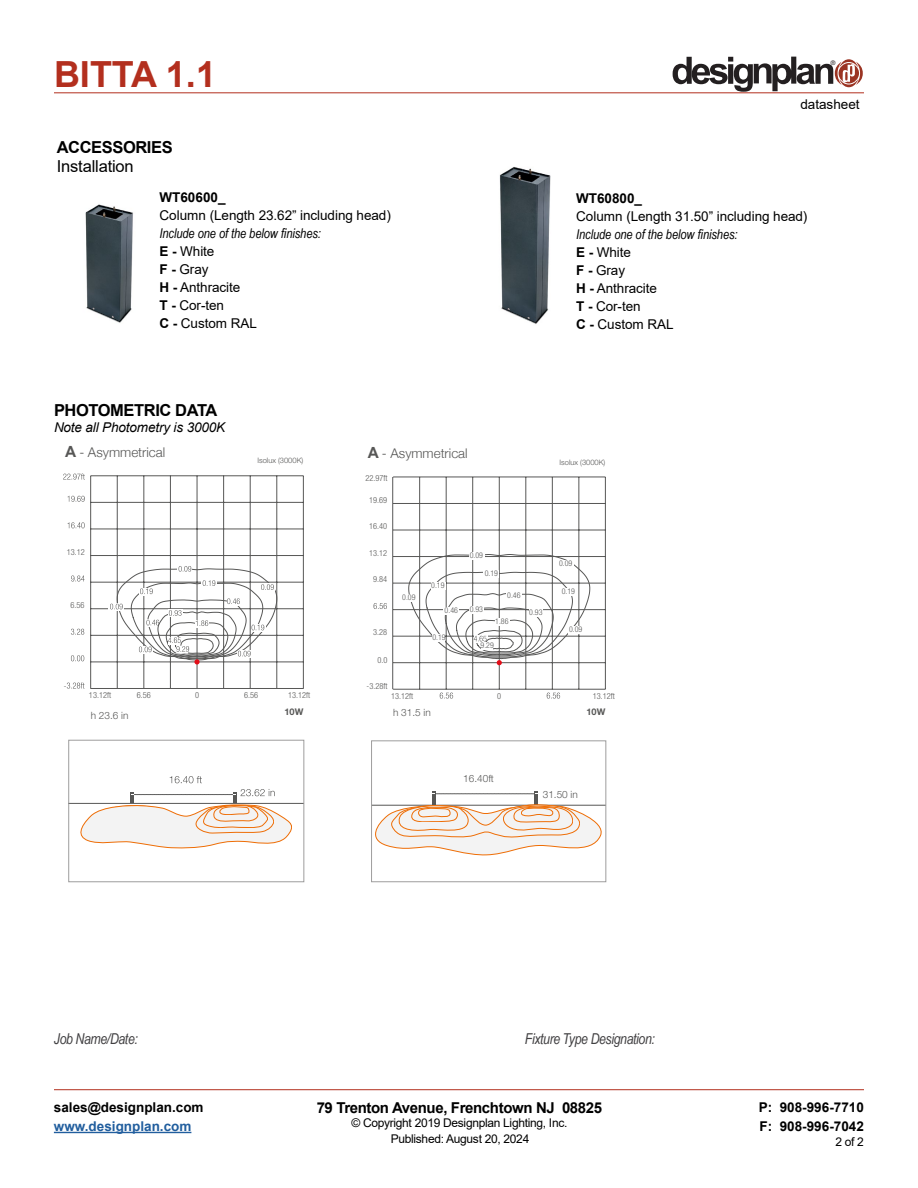
<style>
.page{position:relative;width:918px;height:1188px;background:#fff}
.page>*{position:absolute;margin:0;border:0;box-sizing:border-box;transform-origin:0 0}
.t1{font:700 36px "Arial";color:#b32f1e}
.t2{font:700 16.5px "Arial";letter-spacing:-.025em;color:#000}
.t3{font:16.5px "Arial";letter-spacing:-.01em;color:#000}
.t4{font:italic 15px "Arial Narrow";letter-spacing:-.025em;color:#414042}
.t5{font:700 15px "Arial";letter-spacing:-.025em;color:#000}
.t6{font:13.5px/18px "Arial";letter-spacing:-.005em;color:#000}
.t7{font:700 13.5px/19.5px "Arial";color:#000}
.t8{font:italic 13.5px "Arial Narrow";letter-spacing:-.005em;color:#000}
.t9{font:italic 13.5px "Arial";letter-spacing:-.01em;color:#000}
.t10{font:700 13.5px "Arial";color:#215e9e}
.t11{font:300 13.35px "Helvetica Neue";color:#575756}
.t12{font:12px "Arial";letter-spacing:-.025em;color:#000}
.t13{font:300 10.05px "Helvetica Neue LT Std";color:#575756}
.t14{font:700 9.15px "Helvetica Neue LT Std";color:#575756}
.t15{font:300 condensed 8.4px "Helvetica Neue LT Std";color:#575756}
.t16{font:300 condensed 7.95px "Helvetica Neue LT Std";color:#575756}
.t17{font:300 7.5px "Helvetica Neue LT Std";color:#575756}
.t18{font:6.3px "Helvetica";color:#231f20}
.s1{font-size:13.8px}
.s2{font-weight:700}
.s3{font-family:"Arial";font-weight:700;font-size:15.45px}
.s4{font-family:"Arial";font-weight:700;font-size:15.3px}
</style>
<div class="page">
<hr style="left:54px;top:93px;width:810px;height:1px;background:#b32f1e">
<hr style="left:54px;top:1089px;width:810px;height:1px;background:#b32f1e">
<hr style="left:54px;top:1132px;width:137px;height:1px;background:#215e9e">
<svg style="left:673px;top:57px;width:190px;height:35px"></svg>
<hr style="left:90px;top:476px;width:1px;height:212px;background:#575756">
<hr style="left:117px;top:476px;width:1px;height:212px;background:#575756">
<hr style="left:144px;top:476px;width:1px;height:212px;background:#575756">
<hr style="left:170px;top:476px;width:1px;height:212px;background:#575756">
<hr style="left:197px;top:476px;width:1px;height:212px;background:#575756">
<hr style="left:223px;top:476px;width:1px;height:212px;background:#575756">
<hr style="left:250px;top:476px;width:1px;height:212px;background:#575756">
<hr style="left:277px;top:476px;width:1px;height:212px;background:#575756">
<hr style="left:303px;top:476px;width:1px;height:212px;background:#575756">
<hr style="left:91px;top:688px;width:212px;height:1px;background:#575756">
<hr style="left:91px;top:662px;width:212px;height:1px;background:#575756">
<hr style="left:91px;top:635px;width:212px;height:1px;background:#575756">
<hr style="left:91px;top:608px;width:212px;height:1px;background:#575756">
<hr style="left:91px;top:582px;width:212px;height:1px;background:#575756">
<hr style="left:91px;top:555px;width:212px;height:1px;background:#575756">
<hr style="left:91px;top:529px;width:212px;height:1px;background:#575756">
<hr style="left:91px;top:502px;width:212px;height:1px;background:#575756">
<hr style="left:91px;top:476px;width:212px;height:1px;background:#575756">
<div style="left:108px;top:603px;width:16px;height:8px;background:#fff"></div>
<svg style="left:67px;top:682px;width:18px;height:7px"></svg>
<svg style="left:71px;top:576px;width:14px;height:6px"></svg>
<svg style="left:71px;top:655px;width:13px;height:6px"></svg>
<svg style="left:63px;top:474px;width:22px;height:6px"></svg>
<svg style="left:68px;top:522px;width:17px;height:6px"></svg>
<svg style="left:68px;top:496px;width:17px;height:6px"></svg>
<svg style="left:71px;top:629px;width:13px;height:6px"></svg>
<svg style="left:110px;top:566px;width:167px;height:98px"></svg>
<hr style="left:69px;top:803px;width:235px;height:1px;background:#575756">
<div style="left:68px;top:740px;width:236px;height:142px;border:1px solid #9e9d9d"></div>
<svg style="left:170px;top:776px;width:32px;height:7px"></svg>
<svg style="left:81px;top:789px;width:211px;height:59px"></svg>
<hr style="left:392px;top:477px;width:1px;height:212px;background:#575756">
<hr style="left:419px;top:477px;width:1px;height:212px;background:#575756">
<hr style="left:446px;top:477px;width:1px;height:212px;background:#575756">
<hr style="left:472px;top:477px;width:1px;height:212px;background:#575756">
<hr style="left:499px;top:477px;width:1px;height:212px;background:#575756">
<hr style="left:526px;top:477px;width:1px;height:212px;background:#575756">
<hr style="left:552px;top:477px;width:1px;height:212px;background:#575756">
<hr style="left:579px;top:477px;width:1px;height:212px;background:#575756">
<hr style="left:605px;top:477px;width:1px;height:212px;background:#575756">
<hr style="left:393px;top:689px;width:212px;height:1px;background:#575756">
<hr style="left:393px;top:662px;width:212px;height:1px;background:#575756">
<hr style="left:393px;top:636px;width:212px;height:1px;background:#575756">
<hr style="left:393px;top:609px;width:212px;height:1px;background:#575756">
<hr style="left:393px;top:583px;width:212px;height:1px;background:#575756">
<hr style="left:393px;top:556px;width:212px;height:1px;background:#575756">
<hr style="left:393px;top:530px;width:212px;height:1px;background:#575756">
<hr style="left:393px;top:503px;width:212px;height:1px;background:#575756">
<hr style="left:393px;top:477px;width:212px;height:1px;background:#575756">
<div style="left:469px;top:552px;width:16px;height:8px;background:#fff"></div>
<svg style="left:374px;top:603px;width:13px;height:6px"></svg>
<svg style="left:547px;top:693px;width:13px;height:6px"></svg>
<svg style="left:440px;top:693px;width:13px;height:6px"></svg>
<svg style="left:408px;top:554px;width:182px;height:111px"></svg>
<hr style="left:372px;top:805px;width:234px;height:1px;background:#575756">
<hr style="left:535px;top:791px;width:3px;height:14px;background:#575756">
<svg style="left:375px;top:792px;width:226px;height:63px"></svg>
<div style="left:371px;top:741px;width:235px;height:141px;border:1px solid #9e9d9d"></div>
<img style="left:85px;top:204px;width:48px;height:119px">
<img style="left:499px;top:167px;width:52px;height:157px">
<h1 class="t1" style="left:54px;top:49px;width:164px">BITTA 1.1</h1>
<p class="t18" style="left:831px;top:59px;width:6px">®</p>
<p class="t2" style="left:57px;top:135px;width:117px">ACCESSORIES</p>
<p class="t3" style="left:57px;top:155px;width:79px">Installation</p>
<p class="t7" style="left:159px;top:187px;width:68px">WT60600_</p>
<p class="t6" style="left:159px;top:206px;width:233px">Column (Length 23.62” including head)</p>
<p class="t8" style="left:159px;top:223px;width:163px">I<span class="s1">nc</span>lude one of the below finishes:</p>
<p class="t6" style="left:159px;top:242px;width:99px"><span class="s2">E -</span> White<br><span class="s2">F -</span> Gray<br><span class="s2">H -</span> Anthracite<br><span class="s2">T -</span> Cor-ten<br><span class="s2">C -</span> Custom RAL</p>
<p class="t6" style="left:800px;top:96px;width:61px">datasheet</p>
<p class="t7" style="left:576px;top:189px;width:68px">WT60800_</p>
<p class="t6" style="left:576px;top:207px;width:233px">Column (Length 31.50” including head)</p>
<p class="t8" style="left:576px;top:225px;width:163px">I<span class="s1">nc</span>lude one of the below finishes:</p>
<p class="t6" style="left:576px;top:243px;width:99px"><span class="s2">E -</span> White<br><span class="s2">F -</span> Gray<br><span class="s2">H -</span> Anthracite<br><span class="s2">T -</span> Cor-ten<br><span class="s2">C -</span> Custom RAL</p>
<p class="t2" style="left:54px;top:398px;width:165px">PHOTOMETRIC DATA</p>
<p class="t9" style="left:54px;top:419px;width:173px">Note all Photometry is 3000K</p>
<p class="t11" style="left:65px;top:444px;width:102px"><span class="s3">A</span> - Asymmetrical</p>
<p class="t17" style="left:257px;top:456px;width:47px">Isolux (3000K)</p>
<p class="t11" style="left:368px;top:445px;width:101px"><span class="s4">A</span> - Asymmetrical</p>
<p class="t15" style="left:365px;top:473px;width:24px">22.97ft</p>
<p class="t17" style="left:560px;top:457px;width:47px">Isolux (3000K)</p>
<p class="t15" style="left:369px;top:495px;width:20px">19.69</p>
<p class="t15" style="left:369px;top:522px;width:20px">16.40</p>
<p class="t15" style="left:67px;top:547px;width:20px">13.12</p>
<p class="t15" style="left:369px;top:548px;width:20px">13.12</p>
<p class="t16" style="left:470px;top:551px;width:15px">0.09</p>
<p class="t16" style="left:559px;top:559px;width:15px">0.09</p>
<p class="t15" style="left:71px;top:600px;width:16px">6.56</p>
<p class="t15" style="left:373px;top:575px;width:16px">9.84</p>
<p class="t16" style="left:402px;top:593px;width:15px">0.09</p>
<p class="t16" style="left:431px;top:581px;width:15px">0.19</p>
<p class="t16" style="left:445px;top:606px;width:15px">0.46</p>
<p class="t16" style="left:485px;top:568px;width:15px">0.19</p>
<p class="t16" style="left:470px;top:605px;width:15px">0.93</p>
<p class="t16" style="left:507px;top:590px;width:15px">0.46</p>
<p class="t16" style="left:529px;top:608px;width:15px">0.93</p>
<p class="t16" style="left:562px;top:587px;width:15px">0.19</p>
<p class="t16" style="left:495px;top:616px;width:15px">1.86</p>
<p class="t15" style="left:373px;top:628px;width:16px">3.28</p>
<p class="t16" style="left:432px;top:633px;width:15px">0.19</p>
<p class="t16" style="left:569px;top:625px;width:15px">0.09</p>
<p class="t16" style="left:481px;top:641px;width:15px">9.29</p>
<p class="t15" style="left:377px;top:655px;width:12px">0.0</p>
<p class="t15" style="left:64px;top:681px;width:4px">-</p>
<p class="t15" style="left:367px;top:681px;width:22px">-3.28ft</p>
<p class="t15" style="left:89px;top:690px;width:24px">13.12ft</p>
<p class="t15" style="left:137px;top:690px;width:16px">6.56</p>
<p class="t15" style="left:288px;top:690px;width:24px">13.12ft</p>
<p class="t15" style="left:244px;top:690px;width:16px">6.56</p>
<p class="t15" style="left:195px;top:691px;width:6px">0</p>
<p class="t15" style="left:391px;top:691px;width:24px">13.12ft</p>
<p class="t15" style="left:593px;top:691px;width:24px">13.12ft</p>
<p class="t15" style="left:497px;top:691px;width:6px">0</p>
<p class="t13" style="left:91px;top:709px;width:39px">h 23.6 in</p>
<p class="t14" style="left:284px;top:706px;width:20px">10W</p>
<p class="t13" style="left:393px;top:707px;width:39px">h 31.5 in</p>
<p class="t14" style="left:587px;top:706px;width:20px">10W</p>
<p class="t13" style="left:463px;top:773px;width:32px">16.40ft</p>
<p class="t13" style="left:543px;top:788px;width:37px">31.50 in</p>
<p class="t4" style="left:54px;top:1028px;width:85px">Job Name/Date:</p>
<p class="t4" style="left:525px;top:1029px;width:132px">Fixture Type Designation:</p>
<p class="t7" style="left:54px;top:1097px;width:151px">sales@designplan.com</p>
<p class="t10" style="left:54px;top:1117px;width:139px">www.designplan.com</p>
<p class="t5" style="left:317px;top:1097px;width:287px">79 Trenton Avenue, Frenchtown NJ 08825</p>
<p class="t12" style="left:351px;top:1115px;width:217px">© Copyright 2019 Designplan Lighting, Inc.</p>
<p class="t7" style="left:759px;top:1097px;width:107px">P: 908-996-7710<br>F: 908-996-7042</p>
<p class="t12" style="left:391px;top:1130px;width:140px">Published: August 20, 2024</p>
<p class="t12" style="left:835px;top:1133px;width:30px">2 of 2</p>
</div>
